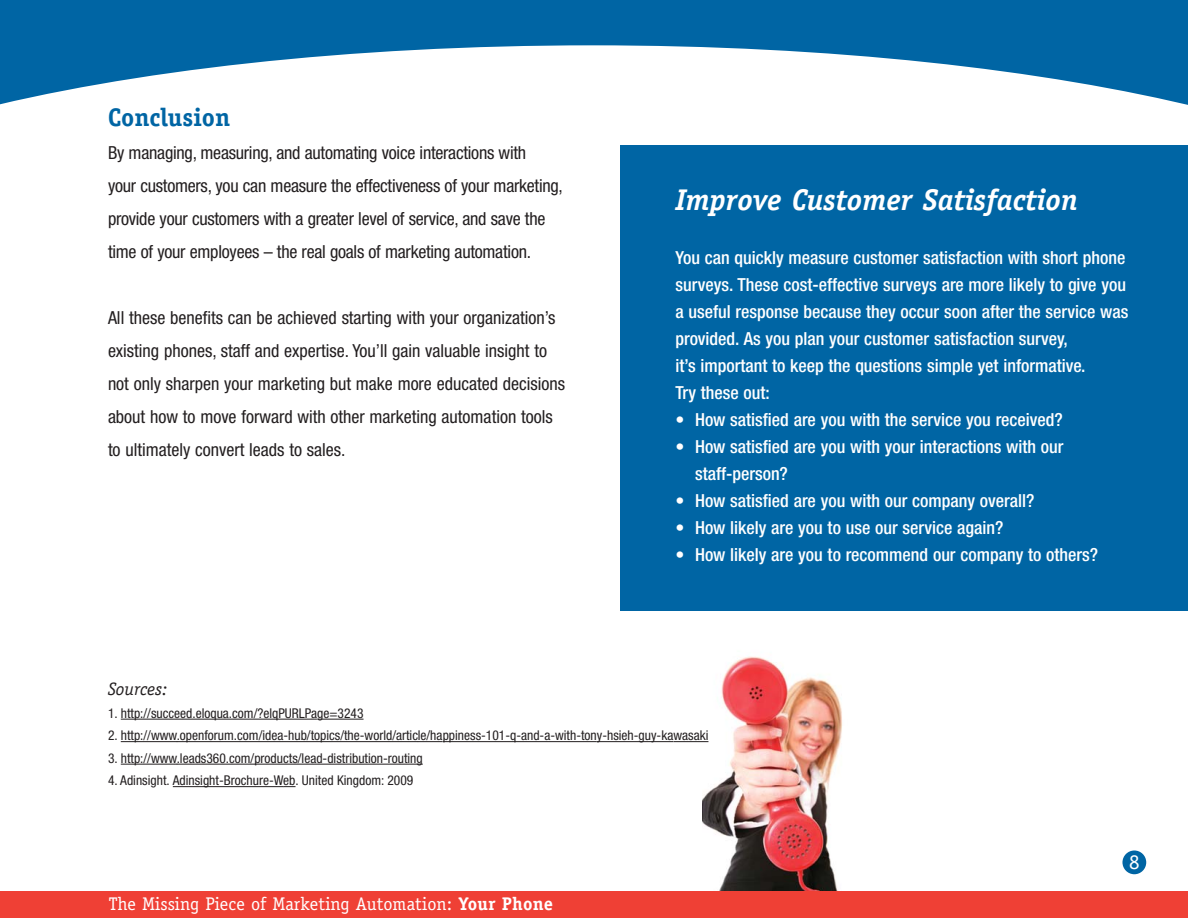
<style>
.page{position:relative;width:1188px;height:918px;background:#fff}
.page>*{position:absolute;margin:0;border:0;box-sizing:border-box;transform-origin:0 0}
.t1{font:italic 700 30px "Officina Serif";color:#fff}
.t2{font:700 25.5px "Officina Serif";color:#0065a4}
.t3{font:21px "Officina Serif";color:#fff}
.t4{font:18.3px "Officina Serif";letter-spacing:.005em;color:#fff}
.t5{font:500 condensed 18px/27px "Helvetica Neue";color:#fff}
.t6{font:condensed 18px/33px "Helvetica Neue";color:#231f20}
.t7{font:italic 18px "Officina Serif";color:#231f20}
.t8{font:condensed 13.5px "Helvetica Neue";color:#231f20}
.s1{font-weight:700}
</style>
<div class="page">
<svg style="left:0;top:0;width:1188px;height:105px;fill:#0065a4"></svg>
<div style="left:1122px;top:850px;width:24px;height:24px;background:#0065a4;border-radius:50%"></div>
<img style="left:703px;top:656px;width:140px;height:235px">
<div style="left:0;top:891px;width:1188px;height:27px;background:#ef4035"></div>
<div style="left:620px;top:145px;width:568px;height:465px;background:#0065a4"></div>
<hr style="left:121px;top:719px;width:190px;height:1px;background:#231f20">
<hr style="left:317px;top:719px;width:47px;height:1px;background:#231f20">
<hr style="left:121px;top:741px;width:56px;height:1px;background:#231f20">
<hr style="left:177px;top:741px;width:241px;height:1px;background:#231f20">
<svg style="left:418px;top:741px;width:25px;height:1px"></svg>
<hr style="left:443px;top:741px;width:154px;height:1px;background:#231f20">
<hr style="left:597px;top:741px;width:76px;height:1px;background:#231f20">
<hr style="left:674px;top:741px;width:34px;height:1px;background:#231f20">
<hr style="left:121px;top:764px;width:56px;height:1px;background:#231f20">
<hr style="left:177px;top:764px;width:246px;height:1px;background:#231f20">
<hr style="left:173px;top:786px;width:111px;height:1px;background:#231f20">
<svg style="left:283px;top:786px;width:13px;height:1px"></svg>
<p class="t2" style="left:108px;top:108px;width:124px">Conclusion</p>
<p class="t6" style="left:108px;top:138px;width:456px">By managing, measuring, and automating voice interactions with<br>your customers, you can measure the effectiveness of your marketing, provide your customers with a greater level of service, and save the time of your employees – the real goals of marketing automation.</p>
<p class="t6" style="left:108px;top:303px;width:459px">All these benefits can be achieved starting with your organization’s existing phones, staff and expertise. You’ll gain valuable insight to not only sharpen your marketing but make more educated decisions about how to move forward with other marketing automation tools to ultimately convert leads to sales.</p>
<p class="t1" style="left:675px;top:188px;width:404px">Improve Customer Satisfaction</p>
<p class="t5" style="left:675px;top:246px;width:455px">You can quickly measure customer satisfaction with short phone surveys. These cost-effective surveys are more likely to give you a useful response because they occur soon after the service was provided. As you plan your customer satisfaction survey,<br>it’s important to keep the questions simple yet informative.<br>Try these out:</p>
<p class="t5" style="left:675px;top:408px;width:389px">• How satisfied are you with the service you received?</p>
<p class="t5" style="left:695px;top:435px;width:370px;text-indent:-20px">• How satisfied are you with your interactions with our staff-person?</p>
<p class="t5" style="left:675px;top:489px;width:360px">• How satisfied are you with our company overall?</p>
<p class="t5" style="left:675px;top:516px;width:330px">• How likely are you to use our service again?</p>
<p class="t5" style="left:675px;top:543px;width:424px">• How likely are you to recommend our company to others?</p>
<p class="t7" style="left:108px;top:682px;width:61px">Sources:</p>
<p class="t8" style="left:108px;top:708px;width:257px">1. http://succeed.eloqua.com/?elqPURLPage=3243</p>
<p class="t8" style="left:108px;top:731px;width:602px">2. http://www.openforum.com/idea-hub/topics/the-world/article/happiness-101-q-and-a-with-tony-hsieh-guy-kawasaki</p>
<p class="t8" style="left:108px;top:753px;width:316px">3. http://www.leads360.com/products/lead-distribution-routing</p>
<p class="t8" style="left:108px;top:776px;width:307px">4. Adinsight. Adinsight-Brochure-Web. United Kingdom: 2009</p>
<p class="t4" style="left:109px;top:897px;width:446px">The Missing Piece of Marketing Automation: <span class="s1">Your Phone</span></p>
<p class="t3" style="left:1129px;top:854px;width:12px">8</p>
</div>
